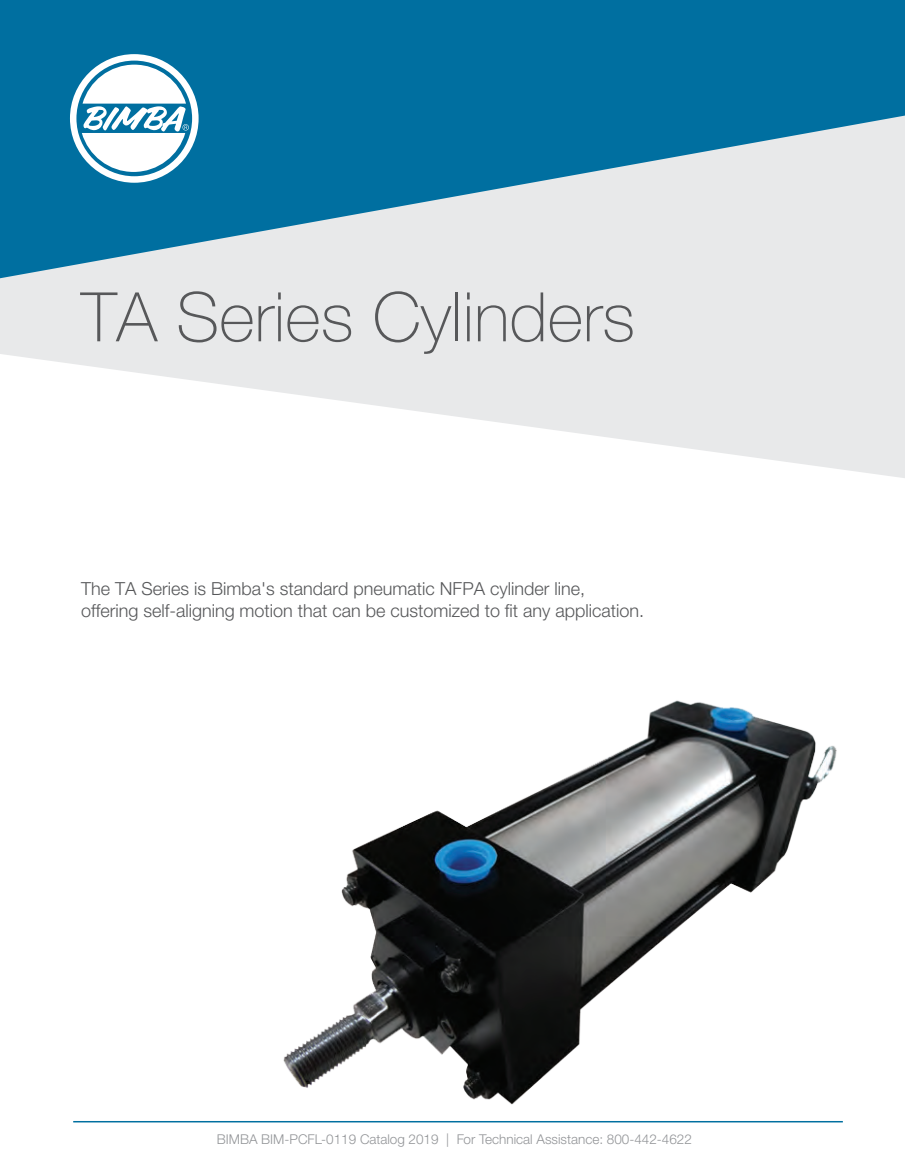
<style>
.page{position:relative;width:905px;height:1175px;background:#fff}
.page>*{position:absolute;margin:0;border:0;box-sizing:border-box;transform-origin:0 0}
._06_SECTION_PAGE_TIT{font:100 68.4px "Helvetica Neue LT Std";color:#57585a}
._07_SECTION_PAGE_TEX{font:300 18px/21.6px "Helvetica Neue LTW1 G";color:#57585a}
.t1{font:300 13.5px "Helvetica Neue LTW1 G";color:#939598}
</style>
<div class="page">
<hr style="left:73px;top:1120px;width:769px;height:2px;background:#006fa0">
<svg style="left:0;top:278px;width:904px;height:200px;fill:#e8e9ea"></svg>
<svg style="left:0;top:0;width:904px;height:278px;background:#4895b7"></svg>
<svg style="left:70px;top:54px;width:128px;height:129px"></svg>
<img style="left:283px;top:700px;width:554px;height:405px">
<p class="_06_SECTION_PAGE_TIT" style="left:81px;top:278px;width:555px">TA Series Cylinders</p>
<p class="_07_SECTION_PAGE_TEX" style="left:81px;top:578px;width:564px">The TA Series is Bimba's standard pneumatic NFPA cylinder line, offering self-aligning motion that can be customized to fit any application.</p>
<p class="t1" style="left:217px;top:1131px;width:476px">BIMBA BIM-PCFL-0119 Catalog 2019 | For Technical Assistance: 800-442-4622</p>
</div>
